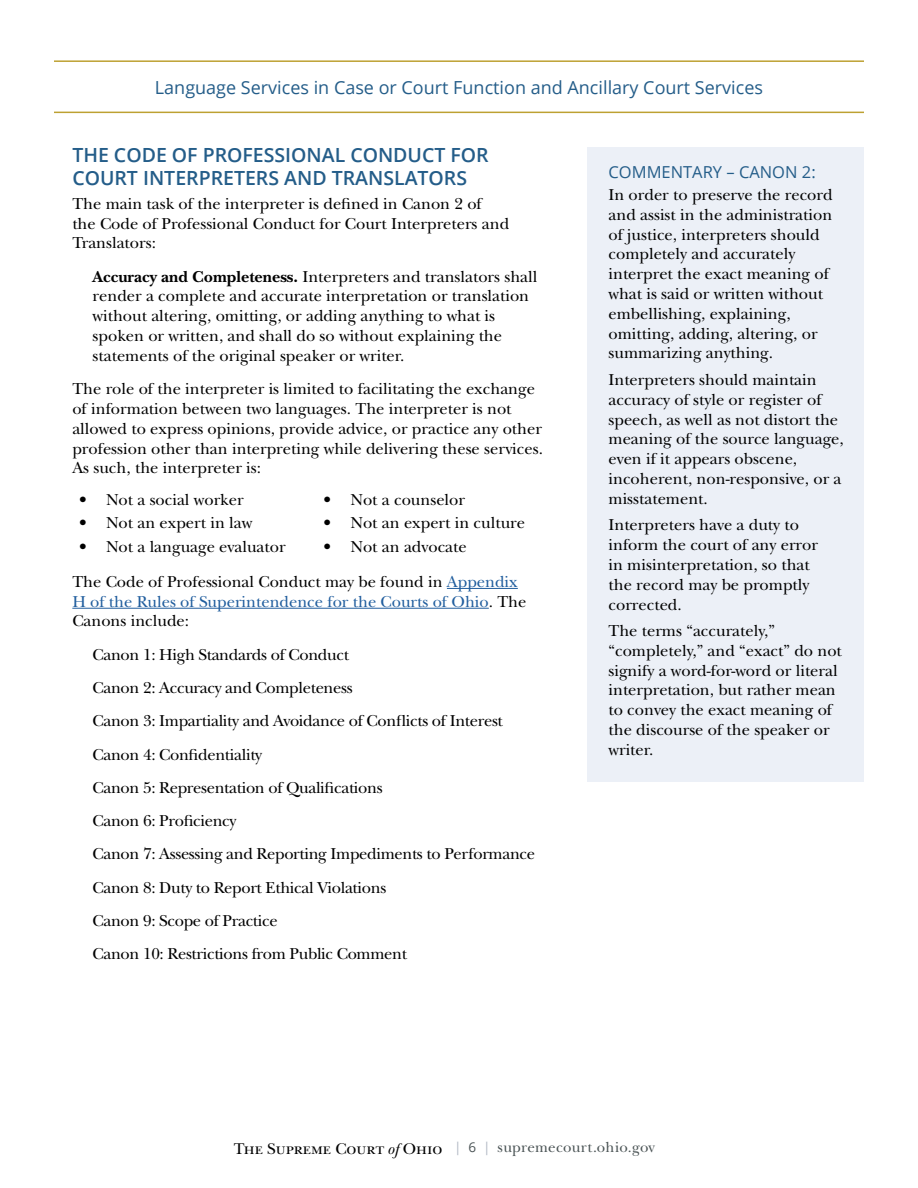
<style>
.page{position:relative;width:918px;height:1188px;background:#fff}
.page>*{position:absolute;margin:0;border:0;box-sizing:border-box;transform-origin:0 0}
.t1{font:600 19.5px/23.4px "Open Sans";color:#245d89}
.t2{font:18px "Open Sans";color:#245d89}
.Sidebar_Body{font:16.5px/19.8px "New Baskerville Std";color:#000}
.Body{font:16.5px/19.8px "New Baskerville Std";color:#000}
.Indent{font:16.5px "New Baskerville Std";letter-spacing:-.02em;color:#000}
.Indent-2{font:16.5px/19.8px "New Baskerville Std";color:#000}
.Sidebar_Header{font:16.5px "Open Sans";color:#245d89}
.t3{font:15px "New Baskerville Std";letter-spacing:.015em;color:#4b5455}
.s1{font-weight:700}
.s2{color:#215e9e}
.s3{font-size:16.2px;color:#000}
.s4{font-style:italic;font-size:16.2px;color:#000}
.s5{font-family:"Open Sans";font-size:13.5px;color:#b0b8c3}
.s6{font-family:"Open Sans";font-size:13.5px}
</style>
<div class="page">
<hr style="left:54px;top:112px;width:810px;height:1px;background:#bda132">
<hr style="left:54px;top:60px;width:810px;height:2px;background:#bda132">
<hr style="left:447px;top:588px;width:71px;height:1px;background:#215e9e">
<hr style="left:72px;top:608px;width:417px;height:1px;background:#215e9e">
<div style="left:588px;top:147px;width:276px;height:634px;background:#ecf0f7"></div>
<p class="t2" style="left:155px;top:75px;width:610px">Language Services in Case or Court Function and Ancillary Court Services</p>
<p class="t1" style="left:72px;top:143px;width:418px">THE CODE OF PROFESSIONAL CONDUCT FOR<br>COURT INTERPRETERS AND TRANSLATORS</p>
<p class="Body" style="left:72px;top:194px;width:438px">The main task of the interpreter is defined in Canon 2 of the Code of Professional Conduct for Court Interpreters and<br>Translators:</p>
<p class="Indent-2" style="left:93px;top:267px;width:446px"><span class="s1">Accuracy and Completeness.</span> Interpreters and translators shall render a complete and accurate interpretation or translation without altering, omitting, or adding anything to what is spoken or written, and shall do so without explaining the statements of the original speaker or writer.</p>
<p class="Body" style="left:72px;top:379px;width:472px">The role of the interpreter is limited to facilitating the exchange of information between two languages. The interpreter is not allowed to express opinions, provide advice, or practice any other profession other than interpreting while delivering these services.<br>As such, the interpreter is:</p>
<p class="Body" style="left:79px;top:489px;width:166px">• Not a social worker</p>
<p class="Body" style="left:79px;top:513px;width:175px">• Not an expert in law</p>
<p class="Body" style="left:79px;top:537px;width:208px">• Not a language evaluator</p>
<p class="Body" style="left:324px;top:489px;width:143px">• Not a counselor</p>
<p class="Body" style="left:324px;top:513px;width:203px">• Not an expert in culture</p>
<p class="Body" style="left:324px;top:537px;width:145px">• Not an advocate</p>
<p class="Body" style="left:72px;top:572px;width:456px">The Code of Professional Conduct may be found in <span class="s2">Appendix<br>H of the Rules of Superintendence for the Courts of Ohio</span>. The<br>Canons include:</p>
<p class="Indent" style="left:93px;top:645px;width:258px">Canon 1: High Standards of Conduct</p>
<p class="Indent" style="left:93px;top:678px;width:262px">Canon 2: Accuracy and Completeness</p>
<p class="Indent" style="left:93px;top:711px;width:412px">Canon 3: Impartiality and Avoidance of Conflicts of Interest</p>
<p class="Indent" style="left:93px;top:745px;width:171px">Canon 4: Confidentiality</p>
<p class="Indent" style="left:93px;top:778px;width:292px">Canon 5: Representation of Qualifications</p>
<p class="Indent" style="left:93px;top:811px;width:145px">Canon 6: Proficiency</p>
<p class="Indent" style="left:93px;top:845px;width:444px">Canon 7: Assessing and Reporting Impediments to Performance</p>
<p class="Indent" style="left:93px;top:878px;width:295px">Canon 8: Duty to Report Ethical Violations</p>
<p class="Indent" style="left:93px;top:911px;width:187px">Canon 9: Scope of Practice</p>
<p class="Indent" style="left:93px;top:944px;width:316px">Canon 10: Restrictions from Public Comment</p>
<p class="Sidebar_Header" style="left:609px;top:160px;width:209px">COMMENTARY – CANON 2:</p>
<p class="Sidebar_Body" style="left:609px;top:185px;width:226px">In order to preserve the record and assist in the administration of justice, interpreters should completely and accurately interpret the exact meaning of what is said or written without embellishing, explaining, omitting, adding, altering, or summarizing anything.</p>
<p class="Sidebar_Body" style="left:609px;top:370px;width:237px">Interpreters should maintain accuracy of style or register of speech, as well as not distort the meaning of the source language, even if it appears obscene, incoherent, non-responsive, or a misstatement.</p>
<p class="Sidebar_Body" style="left:609px;top:515px;width:211px">Interpreters have a duty to inform the court of any error in misinterpretation, so that the record may be promptly corrected.</p>
<p class="Sidebar_Body" style="left:609px;top:621px;width:235px">The terms “accurately,” “completely,” and “exact” do not signify a word-for-word or literal interpretation, but rather mean to convey the exact meaning of the discourse of the speaker or writer.</p>
<p class="t3" style="left:234px;top:1139px;width:423px"><span class="s3">The Supreme Court</span> <span class="s4">of</span> <span class="s3">Ohio</span> <span class="s5">|</span> <span class="s6">6</span> <span class="s5">|</span> supremecourt.ohio.gov</p>
</div>
